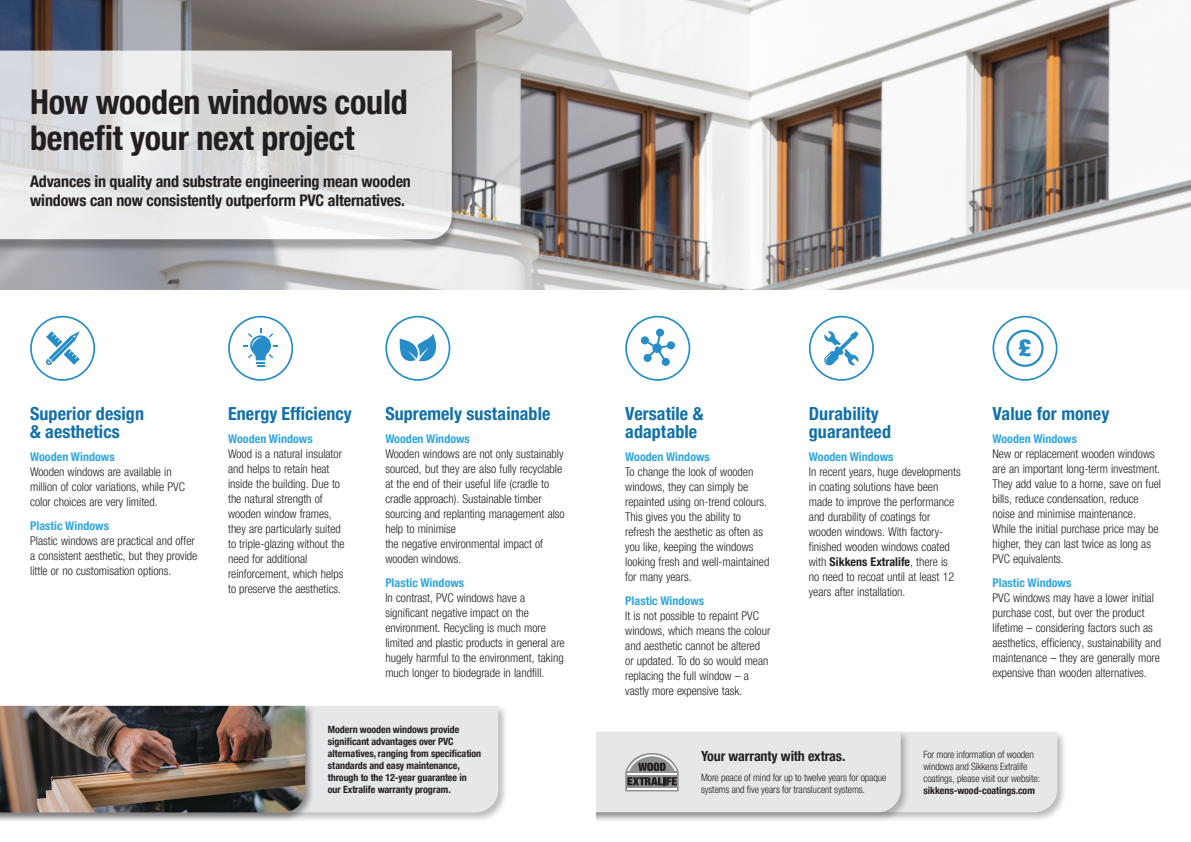
<style>
.page{position:relative;width:1191px;height:842px;background:#fff}
.page>*{position:absolute;margin:0;border:0;box-sizing:border-box;transform-origin:0 0}
.t1{font:700 condensed 34px/36px "Helvetica Neue LTW1 G";letter-spacing:-.005em;color:#231f20}
.Subline_12_15{font:700 condensed 18px/18px "Helvetica Neue LTW1 G";letter-spacing:.005em;color:#1170a9}
.t2{font:700 condensed 16px/19px "Helvetica Neue LTW1 G";letter-spacing:-.005em;color:#231f20}
.t3{font:700 condensed 14px "Helvetica Neue LTW1 G";letter-spacing:-.005em;color:#231f20}
.Body_Copy{font:300 condensed 12px/15px "Helvetica Neue LTW1 G";color:#231f20}
.Subline_12_15-2{font:700 condensed 12px "Helvetica Neue LTW1 G";letter-spacing:.005em;color:#31a6dd}
.t4{font:300 condensed 10px/12px "Helvetica Neue LTW1 G";letter-spacing:-.005em;color:#231f20}
.t5{font:700 condensed 10px/12px "Helvetica Neue LTW1 G";letter-spacing:-.005em;color:#231f20}
.s1{font-weight:700}
</style>
<div class="page">
<div style="left:567px;top:730px;width:500px;height:93px;background:#231f20;opacity:.3"></div>
<div style="left:0;top:704px;width:508px;height:119px;background:#231f20;opacity:.3"></div>
<div style="left:315px;top:706px;width:183px;height:106px;background:#e6e7e9"></div>
<div style="left:563px;top:730px;width:347px;height:93px;background:#231f20;opacity:.3"></div>
<svg style="left:625px;top:316px;width:65px;height:65px"></svg>
<img style="left:0;top:0;width:1191px;height:290px">
<div style="left:0;top:54px;width:456px;height:198px;background:#231f20;opacity:.45"></div>
<svg style="left:0;top:51px;width:452px;height:188px;background:#e1e1e1"></svg>
<div style="left:0;top:704px;width:315px;height:119px;background:#231f20;opacity:.45"></div>
<img style="left:0;top:706px;width:305px;height:106px">
<svg style="left:228px;top:316px;width:65px;height:65px"></svg>
<svg style="left:809px;top:316px;width:65px;height:65px"></svg>
<svg style="left:30px;top:316px;width:65px;height:65px"></svg>
<svg style="left:385px;top:316px;width:65px;height:65px"></svg>
<svg style="left:992px;top:316px;width:65px;height:65px"></svg>
<svg style="left:595px;top:732px;width:462px;height:80px;background:#e0e1e3"></svg>
<div style="left:550px;top:693px;width:45px;height:143px;background:#fff"></div>
<h2 class="t1" style="left:30px;top:84px;width:379px">How wooden windows could benefit your next project</h2>
<h3 class="t2" style="left:30px;top:172px;width:382px">Advances in quality and substrate engineering mean wooden windows can now consistently outperform PVC alternatives.</h3>
<p class="Subline_12_15" style="left:30px;top:404px;width:115px">Superior design &amp; aesthetics</p>
<p class="Subline_12_15-2" style="left:30px;top:450px;width:86px">Wooden Windows</p>
<p class="Body_Copy" style="left:30px;top:464px;width:156px">Wooden windows are available in million of color variations, while PVC color choices are very limited.</p>
<p class="Subline_12_15-2" style="left:30px;top:518px;width:80px">Plastic Windows</p>
<p class="Body_Copy" style="left:30px;top:533px;width:169px">Plastic windows are practical and offer a consistent aesthetic, but they provide little or no customisation options.</p>
<p class="Subline_12_15" style="left:228px;top:404px;width:125px">Energy Efficiency</p>
<p class="Subline_12_15-2" style="left:228px;top:432px;width:86px">Wooden Windows</p>
<p class="Body_Copy" style="left:228px;top:446px;width:118px">Wood is a natural insulator and helps to retain heat inside the building. Due to the natural strength of wooden window frames, they are particularly suited to triple-glazing without the need for additional reinforcement, which helps to preserve the aesthetics.</p>
<p class="Subline_12_15" style="left:385px;top:404px;width:167px">Supremely sustainable</p>
<p class="Subline_12_15-2" style="left:385px;top:432px;width:86px">Wooden Windows</p>
<p class="Body_Copy" style="left:385px;top:446px;width:181px">Wooden windows are not only sustainably sourced, but they are also fully recyclable at the end of their useful life (cradle to cradle approach). Sustainable timber sourcing and replanting management also help to minimise<br>the negative environmental impact of wooden windows.</p>
<p class="Subline_12_15-2" style="left:385px;top:575px;width:80px">Plastic Windows</p>
<p class="Body_Copy" style="left:385px;top:590px;width:181px">In contrast, PVC windows have a significant negative impact on the environment. Recycling is much more limited and plastic products in general are hugely harmful to the environment, taking much longer to biodegrade in landfill.</p>
<h3 class="t5" style="left:328px;top:723px;width:155px">Modern wooden windows provide significant advantages over PVC alternatives, ranging from specification standards and easy maintenance, through to the 12-year guarantee in our Extralife warranty program.</h3>
<p class="Subline_12_15" style="left:625px;top:404px;width:80px">Versatile &amp; adaptable</p>
<p class="Subline_12_15-2" style="left:625px;top:450px;width:86px">Wooden Windows</p>
<p class="Body_Copy" style="left:625px;top:464px;width:146px">To change the look of wooden windows, they can simply be repainted using on-trend colours.<br>This gives you the ability to refresh the aesthetic as often as you like, keeping the windows looking fresh and well-maintained for many years.</p>
<p class="Subline_12_15-2" style="left:625px;top:593px;width:80px">Plastic Windows</p>
<p class="Body_Copy" style="left:625px;top:608px;width:147px">It is not possible to repaint PVC windows, which means the colour and aesthetic cannot be altered or updated. To do so would mean replacing the full window – a vastly more expensive task.</p>
<p class="Subline_12_15" style="left:809px;top:404px;width:84px">Durability guaranteed</p>
<p class="Subline_12_15-2" style="left:809px;top:450px;width:86px">Wooden Windows</p>
<p class="Body_Copy" style="left:809px;top:464px;width:153px">In recent years, huge developments in coating solutions have been made to improve the performance and durability of coatings for wooden windows. With factory&shy;finished wooden windows coated with <span class="s1">Sikkens Extralife</span>, there is no need to recoat until at least 12 years after installation.</p>
<p class="Subline_12_15" style="left:992px;top:404px;width:118px">Value for money</p>
<p class="Subline_12_15-2" style="left:992px;top:432px;width:86px">Wooden Windows</p>
<p class="Body_Copy" style="left:992px;top:446px;width:170px">New or replacement wooden windows are an important long-term investment.<br>They add value to a home, save on fuel bills, reduce condensation, reduce noise and minimise maintenance.<br>While the initial purchase price may be higher, they can last twice as long as PVC equivalents.</p>
<p class="Subline_12_15-2" style="left:992px;top:575px;width:80px">Plastic Windows</p>
<p class="Body_Copy" style="left:992px;top:590px;width:170px">PVC windows may have a lower initial purchase cost, but over the product lifetime – considering factors such as aesthetics, efficiency, sustainability and maintenance – they are generally more expensive than wooden alternatives.</p>
<h3 class="t3" style="left:701px;top:747px;width:146px">Your warranty with extras.</h3>
<h3 class="t4" style="left:701px;top:772px;width:187px">More peace of mind for up to twelve years for opaque systems and five years for translucent systems.</h3>
<h3 class="t4" style="left:923px;top:748px;width:118px">For more information of wooden windows and Sikkens Extralife coatings, please visit our website: <span class="s1">sikkens-wood-coatings.com</span></h3>
</div>
